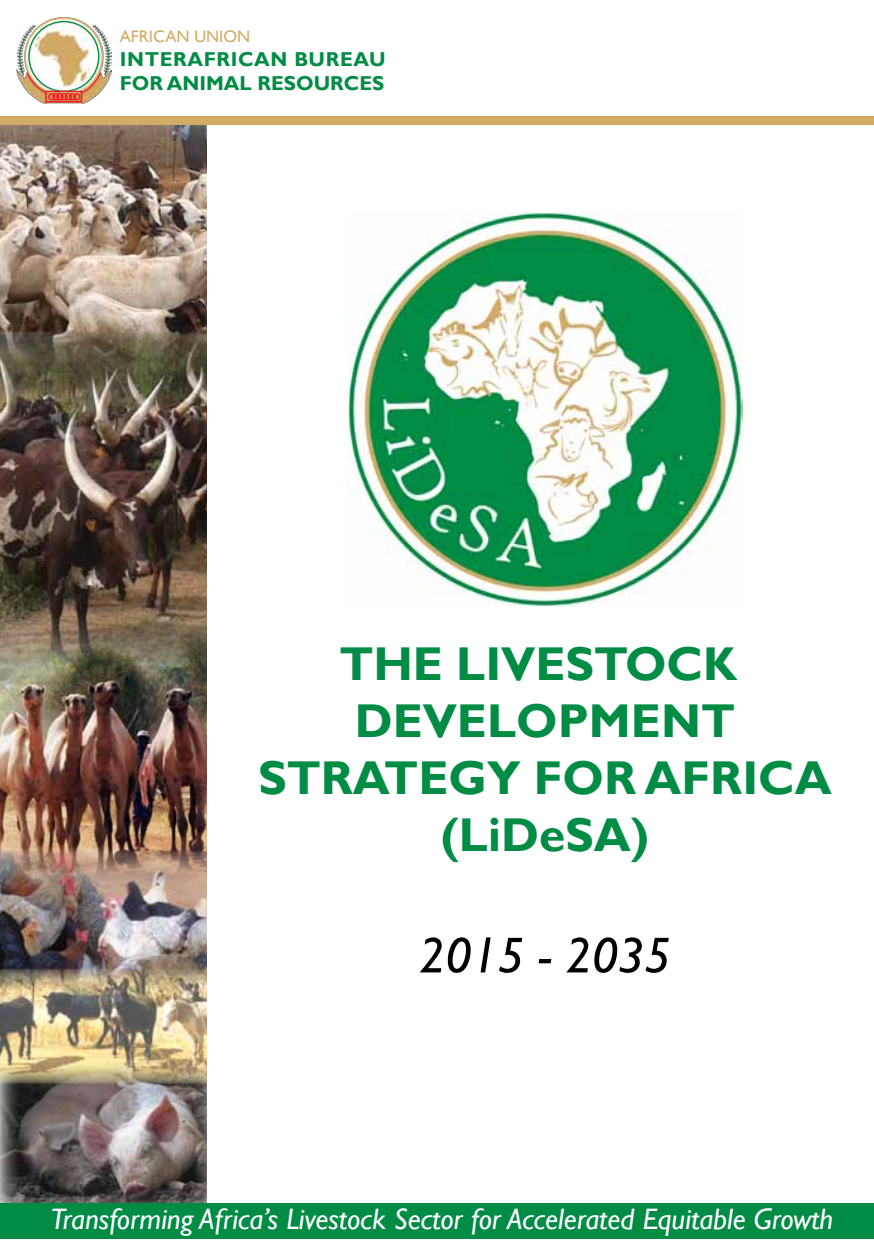
<style>
.page{position:relative;width:874px;height:1241px;background:#fff}
.page>*{position:absolute;margin:0;border:0;box-sizing:border-box;transform-origin:0 0}
.t1{font:italic 50.57px "Gill Sans";color:#000}
.t2{font:700 47.43px/56.9px "Gill Sans";color:#008c44;text-align:center}
.t3{font:italic 29.57px "Gill Sans";color:#fff}
.t4{font:700 20.12px/24.2px "Gill Sans";letter-spacing:.01em;color:#008c44}
.t5{font:16.8px "Gill Sans";color:#d2ab67}
</style>
<div class="page">
<img style="left:0;top:125px;width:207px;height:205px">
<img style="left:0;top:665px;width:207px;height:184px">
<img style="left:0;top:330px;width:207px;height:335px">
<img style="left:0;top:849px;width:207px;height:119px">
<img style="left:0;top:1084px;width:207px;height:118px">
<img style="left:0;top:968px;width:207px;height:116px">
<img style="left:16px;top:18px;width:95px;height:85px">
<div style="left:28px;top:21px;width:71px;height:71px;border:1px solid #008c44;border-radius:50%"></div>
<div style="left:48px;top:93px;width:7px;height:7px;border:1px solid #ed1d24;border-radius:50%"></div>
<div style="left:52px;top:93px;width:7px;height:7px;border:1px solid #ed1d24;border-radius:50%"></div>
<div style="left:56px;top:93px;width:7px;height:7px;border:1px solid #ed1d24;border-radius:50%"></div>
<div style="left:61px;top:93px;width:7px;height:7px;border:1px solid #ed1d24;border-radius:50%"></div>
<div style="left:65px;top:93px;width:7px;height:7px;border:1px solid #ed1d24;border-radius:50%"></div>
<div style="left:69px;top:93px;width:7px;height:7px;border:1px solid #ed1d24;border-radius:50%"></div>
<div style="left:73px;top:93px;width:7px;height:7px;border:1px solid #ed1d24;border-radius:50%"></div>
<svg style="left:80px;top:71px;width:22px;height:23px"></svg>
<svg style="left:26px;top:71px;width:22px;height:23px"></svg>
<div style="left:45px;top:91px;width:37px;height:11px;border:1px solid #ed1d24"></div>
<div style="left:0;top:1202px;width:873px;height:36px;background:#008c44"></div>
<div style="left:0;top:116px;width:873px;height:9px;background:#d2ab67"></div>
<img style="left:347px;top:211px;width:395px;height:396px">
<p class="t5" style="left:120px;top:27px;width:132px">AFRICAN UNION</p>
<p class="t4" style="left:120px;top:48px;width:267px">INTERAFRICAN BUREAU<br>FOR ANIMAL RESOURCES</p>
<h2 class="t2" style="left:258px;top:636px;width:575px">THE LIVESTOCK<br>DEVELOPMENT<br>STRATEGY FOR AFRICA (LiDeSA)</h2>
<h1 class="t1" style="left:418px;top:925px;width:253px">2015 - 2035</h1>
<p class="t3" style="left:50px;top:1201px;width:784px">Transforming Africa’s Livestock Sector for Accelerated Equitable Growth</p>
</div>
